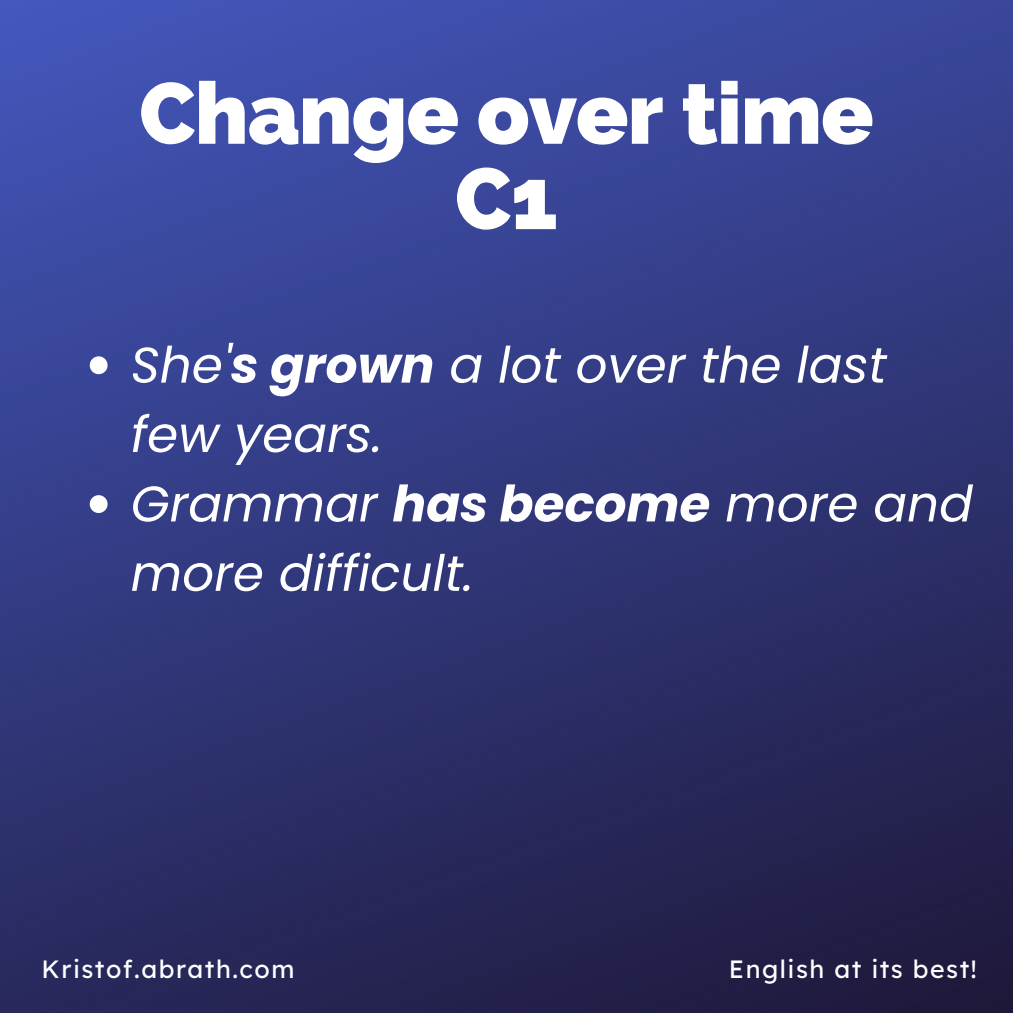
<style>
.page{position:relative;width:1013px;height:1013px;background:#fff}
.page>*{position:absolute;margin:0;border:0;box-sizing:border-box;transform-origin:0 0}
.t1{font:800 86.25px/85.2px "Raleway";letter-spacing:-.01em;color:#fff;text-align:center}
.t2{font:italic 50px/69.4px "Poppins";color:#fff}
.t3{font:25px "Lexend Deca";letter-spacing:.06em;color:#fff}
.s1{font-weight:700}
</style>
<div class="page">
<img style="left:0;top:0;width:1012px;height:1012px">
<svg style="left:90px;top:356px;width:18px;height:18px"></svg>
<svg style="left:90px;top:495px;width:18px;height:18px"></svg>
<h1 class="t1" style="left:139px;top:71px;width:736px">Change over time<br>C1</h1>
<p class="t2" style="left:131px;top:330px;width:843px">She'<span class="s1">s grown</span> a lot over the last few years.<br>Grammar <span class="s1">has become</span> more and more difficult.</p>
<p class="t3" style="left:42px;top:953px;width:254px">Kristof.abrath.com</p>
<p class="t3" style="left:729px;top:953px;width:249px">English at its best!</p>
</div>
